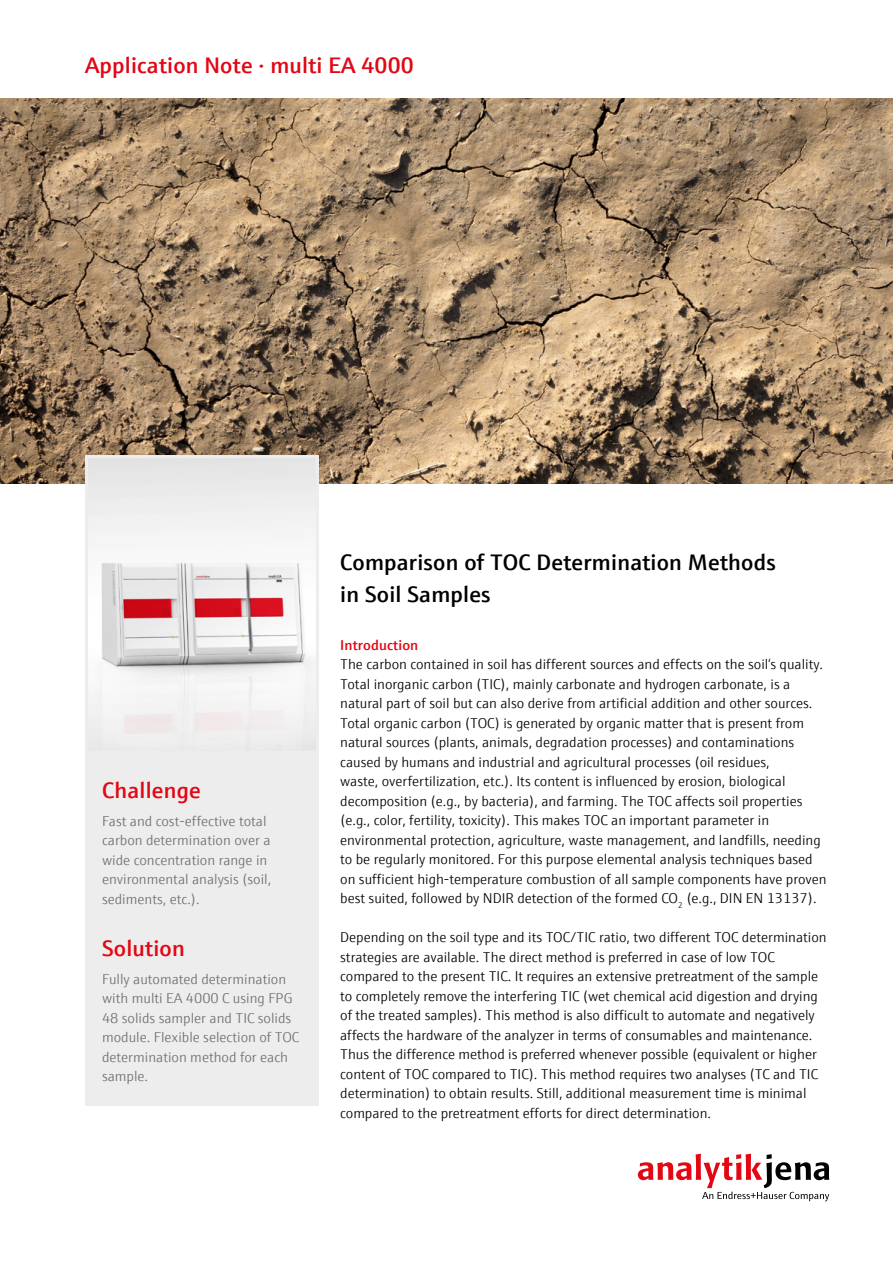
<style>
.page{position:relative;width:893px;height:1263px;background:#fff}
.page>*{position:absolute;margin:0;border:0;box-sizing:border-box;transform-origin:0 0}
.t1{font:600 22.5px/32.4px "E+H Sans";letter-spacing:.01em;color:#000}
.t2{font:600 22.5px "E+H Sans";letter-spacing:.01em;color:#e30613}
.t3{font:300 14.25px/19.5px "E+H Sans";color:#000}
.t4{font:300 14.25px/19.5px "E+H Sans";color:#706f6f}
.t5{font:600 14.25px "E+H Sans";letter-spacing:.01em;color:#e30613}
</style>
<div class="page">
<svg style="left:638px;top:1154px;width:191px;height:47px"></svg>
<div style="left:85px;top:747px;width:234px;height:359px;background:#ededed"></div>
<img style="left:0;top:99px;width:893px;height:385px">
<img style="left:89px;top:459px;width:226px;height:288px">
<div style="left:85px;top:455px;width:234px;height:299px;border:3px solid #ededed"></div>
<h1 class="t2" style="left:85px;top:48px;width:330px">Application Note · multi EA 4000</h1>
<h1 class="t2" style="left:102px;top:773px;width:100px">Challenge</h1>
<p class="t4" style="left:102px;top:810px;width:171px">Fast and cost-effective total carbon determination over a wide concentration range in environmental analysis (soil, sediments, etc.).</p>
<h1 class="t2" style="left:102px;top:931px;width:84px">Solution</h1>
<p class="t4" style="left:102px;top:968px;width:199px">Fully automated determination with multi EA 4000 C using FPG<br>48 solids sampler and TIC solids module. Flexible selection of TOC determination method for each sample.</p>
<h1 class="t1" style="left:340px;top:544px;width:437px">Comparison of TOC Determination Methods in Soil Samples</h1>
<p class="t5" style="left:340px;top:634px;width:80px">Introduction</p>
<p class="t3" style="left:340px;top:653px;width:488px">The carbon contained in soil has different sources and effects on the soil‘s quality.<br>Total inorganic carbon (TIC), mainly carbonate and hydrogen carbonate, is a natural part of soil but can also derive from artificial addition and other sources.<br>Total organic carbon (TOC) is generated by organic matter that is present from natural sources (plants, animals, degradation processes) and contaminations caused by humans and industrial and agricultural processes (oil residues,<br>waste, overfertilization, etc.). Its content is influenced by erosion, biological decomposition (e.g., by bacteria), and farming. The TOC affects soil properties (e.g., color, fertility, toxicity). This makes TOC an important parameter in environmental protection, agriculture, waste management, and landfills, needing to be regularly monitored. For this purpose elemental analysis techniques based on sufficient high-temperature combustion of all sample components have proven best suited, followed by NDIR detection of the formed CO<sub>2</sub> (e.g., DIN EN 13137).</p>
<p class="t3" style="left:340px;top:926px;width:488px">Depending on the soil type and its TOC/TIC ratio, two different TOC determination strategies are available. The direct method is preferred in case of low TOC compared to the present TIC. It requires an extensive pretreatment of the sample to completely remove the interfering TIC (wet chemical acid digestion and drying of the treated samples). This method is also difficult to automate and negatively affects the hardware of the analyzer in terms of consumables and maintenance.<br>Thus the difference method is preferred whenever possible (equivalent or higher content of TOC compared to TIC). This method requires two analyses (TC and TIC determination) to obtain results. Still, additional measurement time is minimal compared to the pretreatment efforts for direct determination.</p>
</div>
